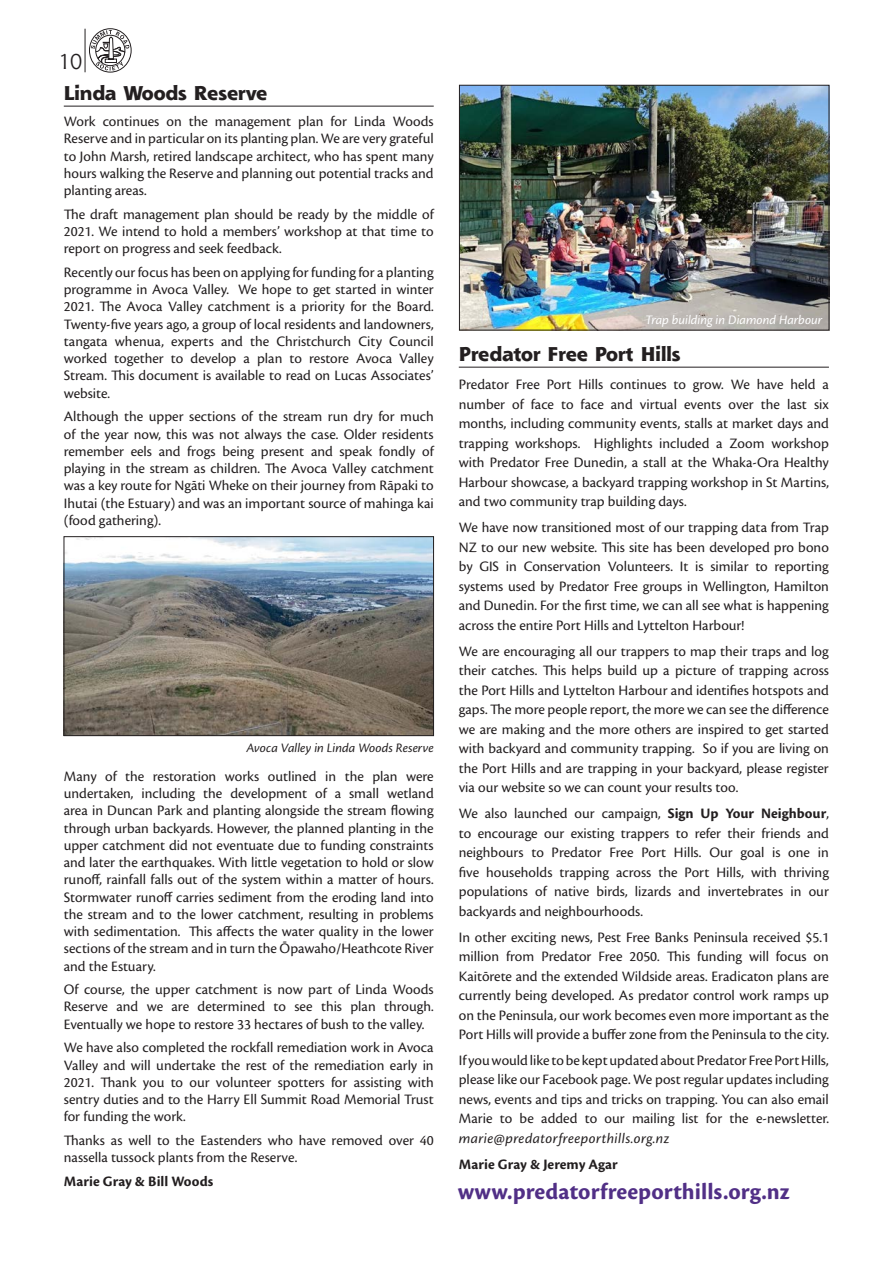
<style>
.page{position:relative;width:893px;height:1263px;background:#fff}
.page>*{position:absolute;margin:0;border:0;box-sizing:border-box;transform-origin:0 0}
.Body_Text_Cronos{font:700 24px "Cronos Pro";letter-spacing:.005em;color:#512f86}
.t1{font:21px "Shannon";color:#231f20}
.Headers{font:800 19.5px "Shannon";color:#231f20}
.Body_Text_Cronos-2{font:15px/17.2px "Cronos Pro";color:#231f20;text-align:justify}
.Body_Text_Cronos-3{font:700 15px "Cronos Pro";letter-spacing:.005em;color:#231f20}
.captions_2{font:italic 13.5px "Cronos Pro";color:#231f20}
.captions_2-2{font:italic 13.5px "Cronos Pro";letter-spacing:-.005em;color:#fff}
.s1{font-weight:700}
.s2{font-style:italic}
</style>
<div class="page">
<div style="left:89px;top:29px;width:42px;height:43px;border:1px solid #231f20;border-radius:50%"></div>
<svg style="left:91px;top:30px;width:38px;height:41px"></svg>
<hr style="left:85px;top:29px;width:1px;height:43px;background:#231f20">
<img style="left:461px;top:87px;width:366px;height:241px">
<div style="left:459px;top:85px;width:370px;height:245px;border:1px solid #231f20"></div>
<hr style="left:459px;top:367px;width:370px;height:1px;background:#231f20">
<hr style="left:64px;top:106px;width:370px;height:1px;background:#231f20">
<img style="left:66px;top:538px;width:366px;height:196px">
<div style="left:64px;top:536px;width:370px;height:200px;border:1px solid #231f20"></div>
<h2 class="t1" style="left:58px;top:48px;width:26px">10</h2>
<p class="Headers" style="left:64px;top:81px;width:205px">Linda Woods Reserve</p>
<p class="Body_Text_Cronos-2" style="left:64px;top:113px;width:371px">Work continues on the management plan for Linda Woods Reserve and in particular on its planting plan. We are very grateful to John Marsh, retired landscape architect, who has spent many hours walking the Reserve and planning out potential tracks and planting areas.</p>
<p class="Body_Text_Cronos-2" style="left:64px;top:206px;width:371px">The draft management plan should be ready by the middle of 2021. We intend to hold a members’ workshop at that time to report on progress and seek feedback.</p>
<p class="Body_Text_Cronos-2" style="left:64px;top:264px;width:371px">Recently our focus has been on applying for funding for a planting programme in Avoca Valley. We hope to get started in winter 2021. The Avoca Valley catchment is a priority for the Board.<br>Twenty-five years ago, a group of local residents and landowners, tangata whenua, experts and the Christchurch City Council worked together to develop a plan to restore Avoca Valley Stream. This document is available to read on Lucas Associates’ website.</p>
<p class="Body_Text_Cronos-2" style="left:64px;top:408px;width:371px">Although the upper sections of the stream run dry for much of the year now, this was not always the case. Older residents remember eels and frogs being present and speak fondly of playing in the stream as children. The Avoca Valley catchment was a key route for Ngāti Wheke on their journey from Rāpaki to Ihutai (the Estuary) and was an important source of mahinga kai (food gathering).</p>
<p class="captions_2" style="left:246px;top:740px;width:189px">Avoca Valley in Linda Woods Reserve</p>
<p class="Body_Text_Cronos-2" style="left:64px;top:767px;width:371px">Many of the restoration works outlined in the plan were undertaken, including the development of a small wetland area in Duncan Park and planting alongside the stream flowing through urban backyards. However, the planned planting in the upper catchment did not eventuate due to funding constraints and later the earthquakes. With little vegetation to hold or slow runoff, rainfall falls out of the system within a matter of hours.<br>Stormwater runoff carries sediment from the eroding land into the stream and to the lower catchment, resulting in problems with sedimentation. This affects the water quality in the lower sections of the stream and in turn the Ōpawaho/Heathcote River and the Estuary.</p>
<p class="Body_Text_Cronos-2" style="left:64px;top:981px;width:371px">Of course, the upper catchment is now part of Linda Woods Reserve and we are determined to see this plan through.<br>Eventually we hope to restore 33 hectares of bush to the valley.</p>
<p class="Body_Text_Cronos-2" style="left:64px;top:1039px;width:371px">We have also completed the rockfall remediation work in Avoca Valley and will undertake the rest of the remediation early in 2021. Thank you to our volunteer spotters for assisting with sentry duties and to the Harry Ell Summit Road Memorial Trust for funding the work.</p>
<p class="Body_Text_Cronos-2" style="left:64px;top:1132px;width:371px">Thanks as well to the Eastenders who have removed over 40 nassella tussock plants from the Reserve.</p>
<p class="Body_Text_Cronos-3" style="left:64px;top:1172px;width:151px">Marie Gray &amp; Bill Woods</p>
<p class="captions_2-2" style="left:646px;top:312px;width:178px">Trap building in Diamond Harbour</p>
<p class="Headers" style="left:459px;top:342px;width:223px">Predator Free Port Hills</p>
<p class="Body_Text_Cronos-2" style="left:459px;top:375px;width:372px;line-height:19.5px">Predator Free Port Hills continues to grow. We have held a number of face to face and virtual events over the last six months, including community events, stalls at market days and trapping workshops. Highlights included a Zoom workshop with Predator Free Dunedin, a stall at the Whaka-Ora Healthy Harbour showcase, a backyard trapping workshop in St Martins, and two community trap building days.</p>
<p class="Body_Text_Cronos-2" style="left:459px;top:518px;width:372px;line-height:19.5px">We have now transitioned most of our trapping data from Trap NZ to our new website. This site has been developed pro bono by GIS in Conservation Volunteers. It is similar to reporting systems used by Predator Free groups in Wellington, Hamilton and Dunedin. For the first time, we can all see what is happening across the entire Port Hills and Lyttelton Harbour!</p>
<p class="Body_Text_Cronos-2" style="left:459px;top:641px;width:372px;line-height:19.5px">We are encouraging all our trappers to map their traps and log their catches. This helps build up a picture of trapping across the Port Hills and Lyttelton Harbour and identifies hotspots and gaps. The more people report, the more we can see the difference we are making and the more others are inspired to get started with backyard and community trapping. So if you are living on the Port Hills and are trapping in your backyard, please register via our website so we can count your results too.</p>
<p class="Body_Text_Cronos-2" style="left:459px;top:804px;width:372px;line-height:19.5px">We also launched our campaign, <span class="s1">Sign Up Your Neighbour</span>, to encourage our existing trappers to refer their friends and neighbours to Predator Free Port Hills. Our goal is one in five households trapping across the Port Hills, with thriving populations of native birds, lizards and invertebrates in our backyards and neighbourhoods.</p>
<p class="Body_Text_Cronos-2" style="left:459px;top:927px;width:372px;line-height:19.5px">In other exciting news, Pest Free Banks Peninsula received $5.1 million from Predator Free 2050. This funding will focus on Kaitōrete and the extended Wildside areas. Eradicaton plans are currently being developed. As predator control work ramps up on the Peninsula, our work becomes even more important as the Port Hills will provide a buffer zone from the Peninsula to the city.</p>
<p class="Body_Text_Cronos-2" style="left:459px;top:1050px;width:372px;line-height:19.5px">If you would like to be kept updated about Predator Free Port Hills, please like our Facebook page. We post regular updates including news, events and tips and tricks on trapping. You can also email Marie to be added to our mailing list for the e-newsletter. <span class="s2">marie@predatorfreeporthills.org.nz</span></p>
<p class="Body_Text_Cronos-3" style="left:459px;top:1155px;width:161px">Marie Gray &amp; Jeremy Agar</p>
<p class="Body_Text_Cronos" style="left:458px;top:1178px;width:333px">www.predatorfreeporthills.org.nz</p>
</div>
